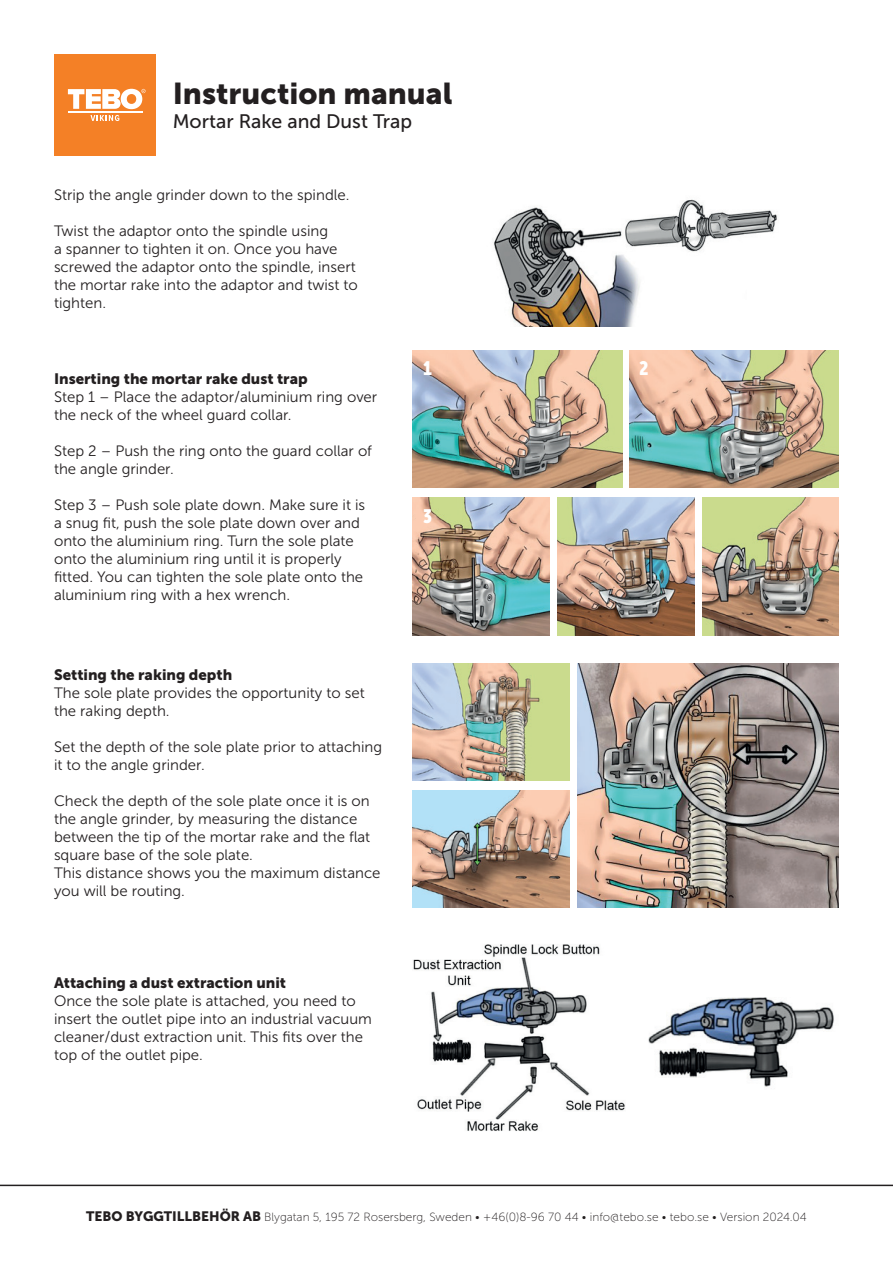
<style>
.page{position:relative;width:893px;height:1263px;background:#fff}
.page>*{position:absolute;margin:0;border:0;box-sizing:border-box;transform-origin:0 0}
.t1{font:30px "Museo Sans 900";color:#231f20}
.t2{font:19.5px "Museo Sans 500";color:#231f20}
.t3{font:19.35px "Museo Sans Cond 900";color:#fff}
.t4{font:15px/18px "Museo Sans 300";color:#231f20}
.t5{font:15px "Museo Sans 900";color:#231f20}
.t6{font:11.85px "Museo Sans 100";color:#231f20}
.s1{font-family:"Museo Sans 900";font-size:13.5px}
</style>
<div class="page">
<div style="left:54px;top:54px;width:102px;height:102px;background:#f48026"></div>
<svg style="left:90px;top:115px;width:29px;height:6px"></svg>
<svg style="left:68px;top:89px;width:78px;height:20px"></svg>
<hr style="left:68px;top:111px;width:74px;height:1px;background:#fff">
<hr style="left:0;top:1184px;width:893px;height:2px;background:#231f20">
<img style="left:493px;top:199px;width:284px;height:127px">
<img style="left:412px;top:350px;width:210px;height:138px">
<img style="left:412px;top:664px;width:157px;height:116px">
<img style="left:629px;top:350px;width:210px;height:138px">
<img style="left:412px;top:790px;width:157px;height:117px">
<img style="left:412px;top:498px;width:137px;height:138px">
<img style="left:577px;top:664px;width:262px;height:243px">
<img style="left:557px;top:498px;width:137px;height:138px">
<img style="left:413px;top:944px;width:212px;height:187px">
<img style="left:702px;top:498px;width:137px;height:138px">
<img style="left:648px;top:997px;width:186px;height:90px">
<h1 class="t1" style="left:173px;top:77px;width:281px">Instruction manual</h1>
<h2 class="t2" style="left:173px;top:110px;width:241px">Mortar Rake and Dust Trap</h2>
<p class="t4" style="left:54px;top:186px;width:297px">Strip the angle grinder down to the spindle.</p>
<p class="t4" style="left:54px;top:222px;width:305px">Twist the adaptor onto the spindle using<br>a spanner to tighten it on. Once you have screwed the adaptor onto the spindle, insert the mortar rake into the adaptor and twist to tighten.</p>
<p class="t5" style="left:54px;top:371px;width:255px">Inserting the mortar rake dust trap</p>
<p class="t4" style="left:54px;top:388px;width:325px">Step 1 – Place the adaptor/aluminium ring over the neck of the wheel guard collar.</p>
<p class="t4" style="left:54px;top:442px;width:320px">Step 2 – Push the ring onto the guard collar of the angle grinder.</p>
<p class="t4" style="left:54px;top:496px;width:313px">Step 3 – Push sole plate down. Make sure it is a snug fit, push the sole plate down over and onto the aluminium ring. Turn the sole plate onto the aluminium ring until it is properly fitted. You can tighten the sole plate onto the aluminium ring with a hex wrench.</p>
<p class="t5" style="left:54px;top:666px;width:180px">Setting the raking depth</p>
<p class="t4" style="left:54px;top:684px;width:312px">The sole plate provides the opportunity to set the raking depth.</p>
<p class="t4" style="left:54px;top:738px;width:330px">Set the depth of the sole plate prior to attaching it to the angle grinder.</p>
<p class="t4" style="left:54px;top:792px;width:328px">Check the depth of the sole plate once it is on the angle grinder, by measuring the distance between the tip of the mortar rake and the flat square base of the sole plate.<br>This distance shows you the maximum distance you will be routing.</p>
<p class="t5" style="left:54px;top:974px;width:234px">Attaching a dust extraction unit</p>
<p class="t4" style="left:54px;top:992px;width:319px">Once the sole plate is attached, you need to insert the outlet pipe into an industrial vacuum cleaner/dust extraction unit. This fits over the top of the outlet pipe.</p>
<p class="t3" style="left:423px;top:357px;width:10px">1</p>
<p class="t3" style="left:423px;top:505px;width:10px">3</p>
<p class="t3" style="left:639px;top:357px;width:11px">2</p>
<p class="t6" style="left:86px;top:1211px;width:722px"><span class="s1">TEBO BYGGTILLBEHÖR AB</span> Blygatan 5, 195 72 Rosersberg, Sweden • +46(0)8-96 70 44 • info@tebo.se • tebo.se • Version 2024.04</p>
</div>
